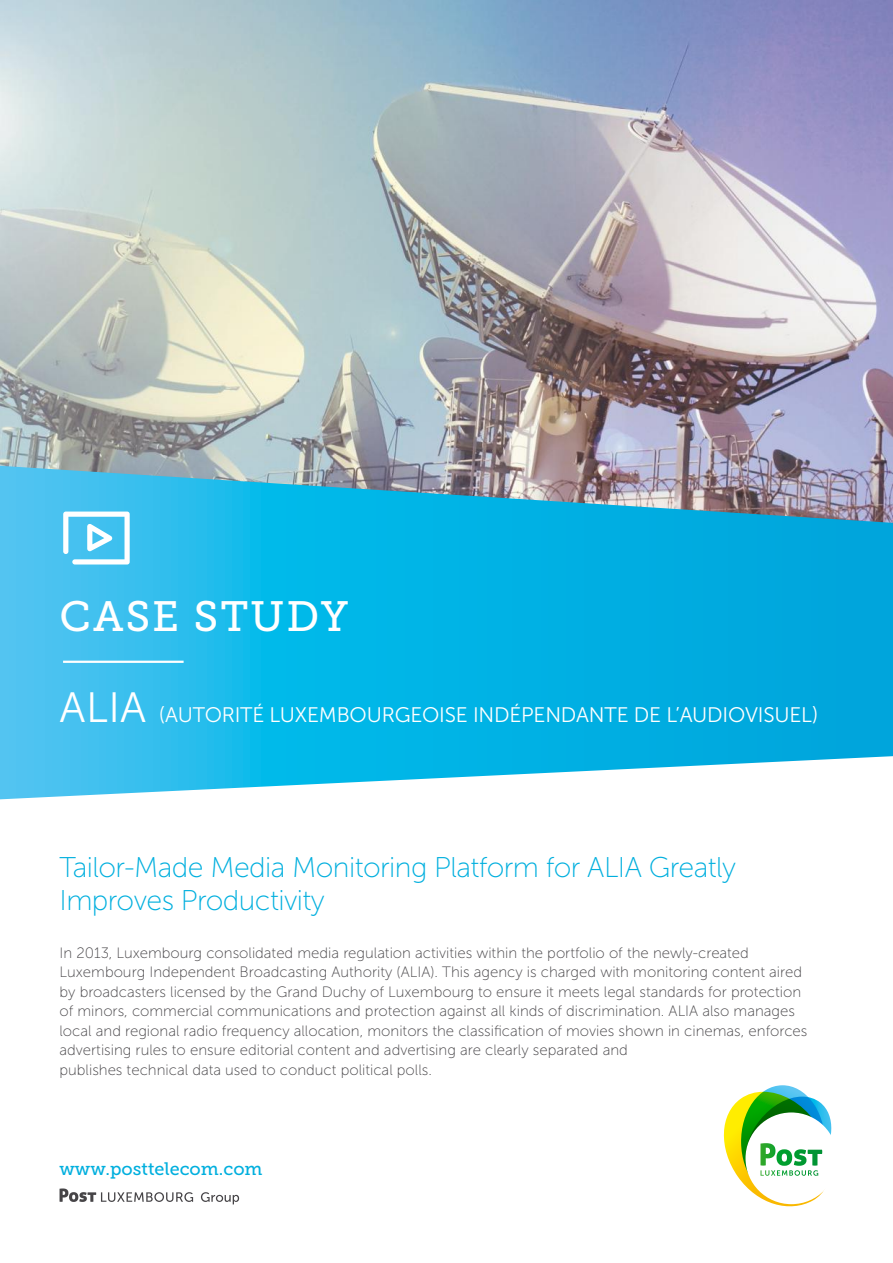
<style>
.page{position:relative;width:893px;height:1263px;background:#fff}
.page>*{position:absolute;margin:0;border:0;box-sizing:border-box;transform-origin:0 0}
.t1{font:42.3px "Museo Slab 500";letter-spacing:.05em;color:#fff}
.t2{font:28.5px/33px "Museo Sans 100";letter-spacing:-.02em;color:#00afde}
.t3{font:21px "Museo Sans 300";letter-spacing:-.01em;color:#fff}
.t4{font:18px "Museo Slab 500";color:#00afde}
.t5{font:15px/19.5px "Museo Sans 100";color:#464447}
.s1{font-size:42.3px}
</style>
<div class="page">
<img style="left:0;top:0;width:893px;height:466px">
<svg style="left:0;top:466px;width:893px;height:333px;background:#2db6e2"></svg>
<hr style="left:63px;top:661px;width:121px;height:2px;background:#fff">
<svg style="left:201px;top:1192px;width:38px;height:12px"></svg>
<svg style="left:60px;top:1188px;width:133px;height:14px"></svg>
<svg style="left:63px;top:511px;width:67px;height:53px"></svg>
<svg style="left:723px;top:1085px;width:109px;height:122px"></svg>
<h1 class="t1" style="left:60px;top:593px;width:290px">CASE STUDY</h1>
<h3 class="t3" style="left:60px;top:703px;width:761px"><span class="s1">ALIA</span> (AUTORITÉ LUXEMBOURGEOISE INDÉPENDANTE DE L’AUDIOVISUEL)</h3>
<h2 class="t2" style="left:60px;top:851px;width:678px">Tailor-Made Media Monitoring Platform for ALIA Greatly<br>Improves Productivity</h2>
<p class="t5" style="left:60px;top:943px;width:749px">In 2013, Luxembourg consolidated media regulation activities within the portfolio of the newly-created Luxembourg Independent Broadcasting Authority (ALIA). This agency is charged with monitoring content aired by broadcasters licensed by the Grand Duchy of Luxembourg to ensure it meets legal standards for protection of minors, commercial communications and protection against all kinds of discrimination. ALIA also manages local and regional radio frequency allocation, monitors the classification of movies shown in cinemas, enforces advertising rules to ensure editorial content and advertising are clearly separated and<br>publishes technical data used to conduct political polls.</p>
<p class="t4" style="left:60px;top:1158px;width:205px">www.posttelecom.com</p>
</div>
